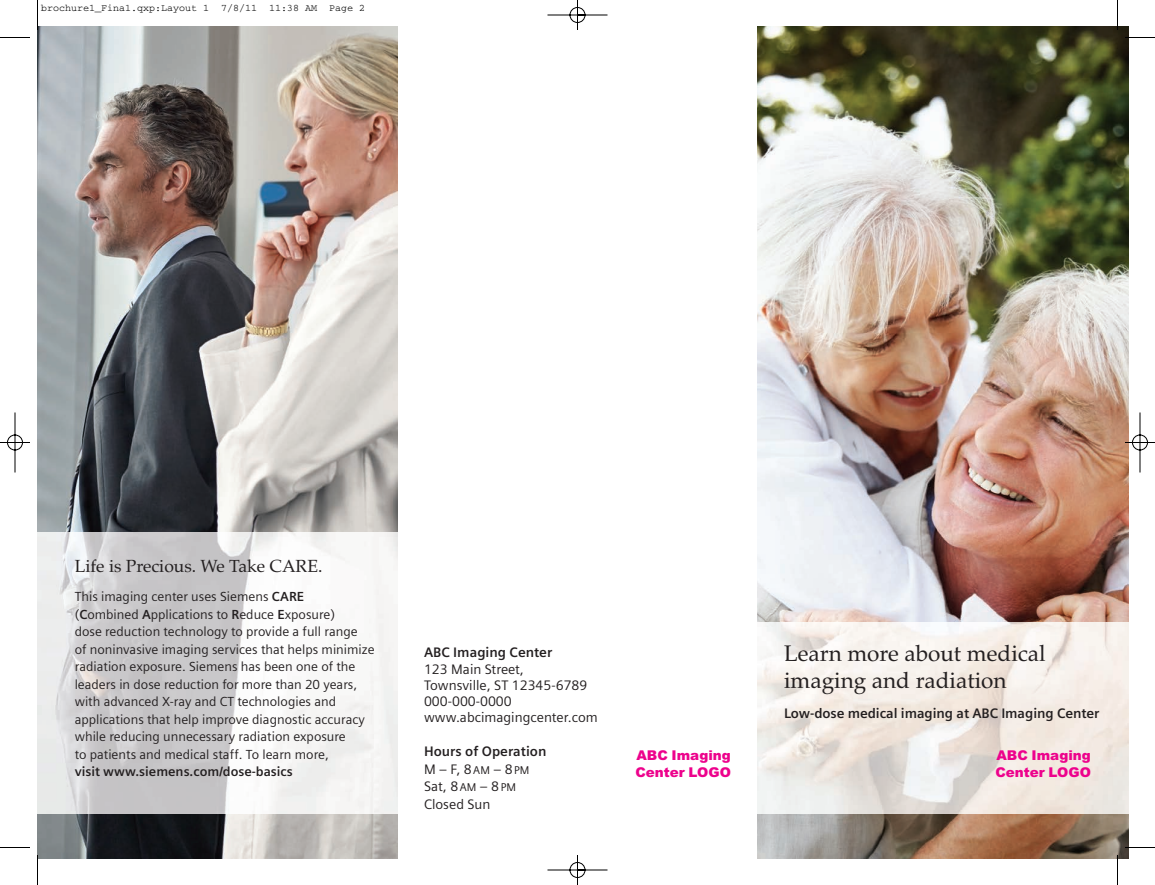
<style>
.page{position:relative;width:1155px;height:885px;background:#fff}
.page>*{position:absolute;margin:0;border:0;box-sizing:border-box;transform-origin:0 0}
.t1{font:22.5px/27.4px "Palatino";color:#231f20}
.t2{font:17.5px "Palatino";color:#231f20}
.t3{font:13.75px/16.2px "Siemens Sans";color:#231f20}
.t4{font:700 13.75px "Siemens Sans";letter-spacing:-.005em;color:#231f20}
.t5{font:900 13.5px/16.1px "Arial";color:#ed028c}
.t6{font:13.12px/17.5px "Siemens Sans";color:#231f20}
.t7{font:700 13.12px "Siemens Sans";color:#231f20}
.t8{font:10px "Courier";color:#000}
.s1{font-weight:700}
.s2{font-size:11.25px}
</style>
<div class="page">
<img style="left:0;top:0;width:1155px;height:885px">
<p class="t8" style="left:41px;top:5px;width:326px">brochure1_Final.qxp:Layout 1 7/8/11 11:38 AM Page 2</p>
<h2 class="t2" style="left:75px;top:556px;width:249px">Life is Precious. We Take CARE.</h2>
<p class="t6" style="left:75px;top:588px;width:301px">This imaging center uses Siemens <span class="s1">CARE<br></span>(<span class="s1">C</span>ombined <span class="s1">A</span>pplications to <span class="s1">R</span>educe <span class="s1">E</span>xposure)<br>dose reduction technology to provide a full range<br>of noninvasive imaging services that helps minimize radiation exposure. Siemens has been one of the leaders in dose reduction for more than 20 years, with advanced X-ray and CT technologies and applications that help improve diagnostic accuracy while reducing unnecessary radiation exposure<br>to patients and medical staff. To learn more,</p>
<p class="t7" style="left:75px;top:764px;width:220px">visit www.siemens.com/dose-basics</p>
<p class="t4" style="left:424px;top:645px;width:130px">ABC Imaging Center</p>
<p class="t3" style="left:424px;top:661px;width:175px">123 Main Street,<br>Townsville, ST 12345-6789<br>000-000-0000 www.abcimagingcenter.com</p>
<p class="t3" style="left:424px;top:743px;width:124px;line-height:17.5px"><span class="s1">Hours of Operation<br></span>M–F,8<span class="s2">AM</span> –8<span class="s2">PM<br></span>Sat, 8<span class="s2">AM</span> – 8<span class="s2">PM<br></span>Closed Sun</p>
<p class="t5" style="left:635px;top:748px;width:97px">ABC Imaging<br>Center LOGO</p>
<h1 class="t1" style="left:784px;top:639px;width:263px">Learn more about medical imaging and radiation</h1>
<p class="t4" style="left:784px;top:705px;width:317px">Low-dose medical imaging at ABC Imaging Center</p>
<p class="t5" style="left:995px;top:748px;width:97px">ABC Imaging<br>Center LOGO</p>
</div>
